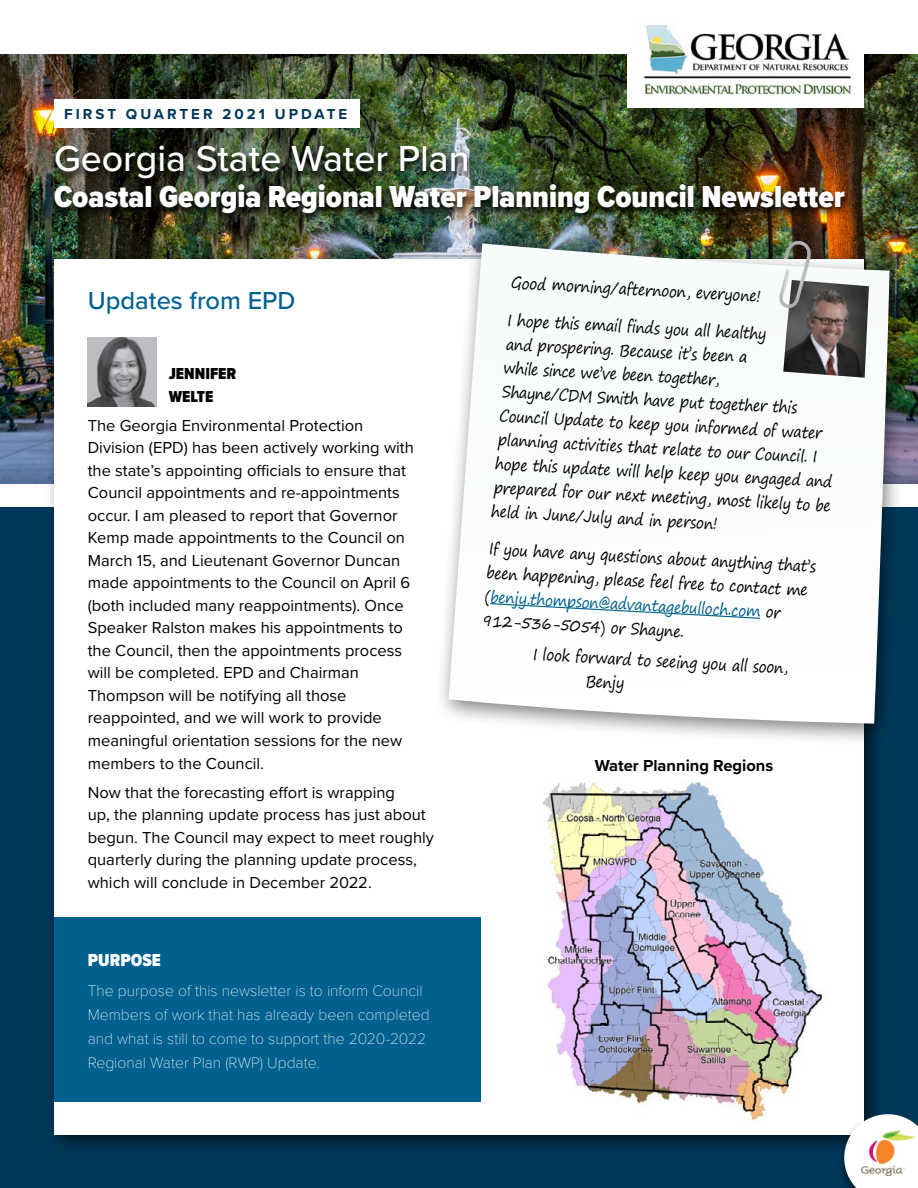
<style>
.page{position:relative;width:918px;height:1188px;background:#fff}
.page>*{position:absolute;margin:0;border:0;box-sizing:border-box;transform-origin:0 0}
.t1{font:500 37.5px "Proxima Nova";color:#fff}
.t2{font:900 31.5px "Proxima Nova Cond";color:#fff}
.t3{font:500 25.5px "Proxima Nova";color:#00618f}
.t4{font:900 18px "Proxima Nova Cond";color:#fff}
.t5{font:16.5px/22.5px "Proxima Nova";color:#000}
.t6{font:700 16.5px "Proxima Nova";color:#000}
.t7{font:900 16.5px/22.5px "Proxima Nova Cond";color:#000}
.t8{font:16.2px/24px "Segoe Print";color:#000;scale:.88 1}
.t9{font:100 15.75px/24px "Proxima Nova T";color:#fff}
.t10{font:700 15px "Proxima Nova";letter-spacing:.2em;color:#003859}
.s1{color:#00618f}
</style>
<div class="page">
<img style="left:0;top:54px;width:918px;height:429px">
<div style="left:0;top:508px;width:918px;height:680px;background:#003859"></div>
<div style="left:45px;top:251px;width:840px;height:905px;background:#000;opacity:.6"></div>
<div style="left:54px;top:259px;width:810px;height:876px;background:#fff"></div>
<img style="left:48px;top:143px;width:804px;height:82px">
<div style="left:54px;top:99px;width:306px;height:28px;background:#fff"></div>
<img style="left:542px;top:782px;width:281px;height:339px">
<div style="left:435px;top:233px;width:475px;height:514px;background:#000;opacity:.5"></div>
<svg style="left:449px;top:243px;width:441px;height:481px"></svg>
<svg style="left:489px;top:602px;width:272px;height:17px"></svg>
<div style="left:54px;top:918px;width:427px;height:184px;background:#00618f"></div>
<img style="left:88px;top:337px;width:69px;height:69px">
<img style="left:783px;top:280px;width:86px;height:98px">
<svg style="left:778px;top:241px;width:35px;height:70px"></svg>
<div style="left:837px;top:1112px;width:81px;height:76px;background:#000;opacity:.5"></div>
<svg style="left:844px;top:1114px;width:74px;height:74px"></svg>
<img style="left:861px;top:1130px;width:54px;height:45px">
<img style="left:628px;top:25px;width:236px;height:83px">
<p class="t10" style="left:64px;top:103px;width:285px">FIRST QUARTER 2021 UPDATE</p>
<h1 class="t1" style="left:54px;top:131px;width:417px">Georgia State Water Plan</h1>
<h2 class="t2" style="left:54px;top:174px;width:792px">Coastal Georgia Regional Water Planning Council Newsletter</h2>
<h3 class="t3" style="left:88px;top:282px;width:209px">Updates from EPD</h3>
<p class="t7" style="left:169px;top:362px;width:69px">JENNIFER<br>WELTE</p>
<p class="t5" style="left:88px;top:413px;width:328px">The Georgia Environmental Protection Division (EPD) has been actively working with the state’s appointing officials to ensure that Council appointments and re-appointments occur. I am pleased to report that Governor Kemp made appointments to the Council on March 15, and Lieutenant Governor Duncan made appointments to the Council on April 6 (both included many reappointments). Once Speaker Ralston makes his appointments to the Council, then the appointments process will be completed. EPD and Chairman Thompson will be notifying all those reappointed, and we will work to provide meaningful orientation sessions for the new members to the Council.</p>
<p class="t5" style="left:88px;top:780px;width:348px">Now that the forecasting effort is wrapping<br>up, the planning update process has just about begun. The Council may expect to meet roughly quarterly during the planning update process, which will conclude in December 2022.</p>
<p class="t4" style="left:88px;top:946px;width:75px">PURPOSE</p>
<p class="t9" style="left:88px;top:978px;width:343px">The purpose of this newsletter is to inform Council Members of work that has already been completed and what is still to come to support the 2020-2022<br>Regional Water Plan (RWP) Update.</p>
<p class="t8" style="left:512px;top:270px;width:286px;rotate:3deg">Good morning/afternoon, everyone!</p>
<p class="t8" style="left:508px;top:308px;width:296px;rotate:3deg">I hope this email finds you all healthy</p>
<p class="t8" style="left:507px;top:332px;width:276px;rotate:3deg">and prospering. Because it’s been a</p>
<p class="t8" style="left:504px;top:356px;width:248px;rotate:3deg">while since we’ve been together,</p>
<p class="t8" style="left:503px;top:380px;width:337px;rotate:3deg">Shayne/CDM Smith have put together this</p>
<p class="t8" style="left:500px;top:403px;width:369px;rotate:3deg">Council Update to keep you informed of water</p>
<p class="t8" style="left:499px;top:427px;width:365px;rotate:3deg">planning activities that relate to our Council. I</p>
<p class="t8" style="left:496px;top:451px;width:385px;rotate:3deg">hope this update will help keep you engaged and</p>
<p class="t8" style="left:495px;top:475px;width:385px;rotate:3deg">prepared for our next meeting, most likely to be</p>
<p class="t8" style="left:492px;top:499px;width:259px;rotate:3deg">held in June/July and in person!</p>
<p class="t8" style="left:487px;top:536px;width:377px;rotate:3deg">If you have any questions about anything that’s been happening, please feel free to contact me (<span class="s1">benjy.thompson@advantagebulloch.com</span> or 912-536-5054) or Shayne.</p>
<p class="t8" style="left:588px;top:645px;width:231px;text-indent:-54px;rotate:3deg">I look forward to seeing you all soon,<br>Benjy</p>
<p class="t6" style="left:595px;top:753px;width:180px">Water Planning Regions</p>
</div>
